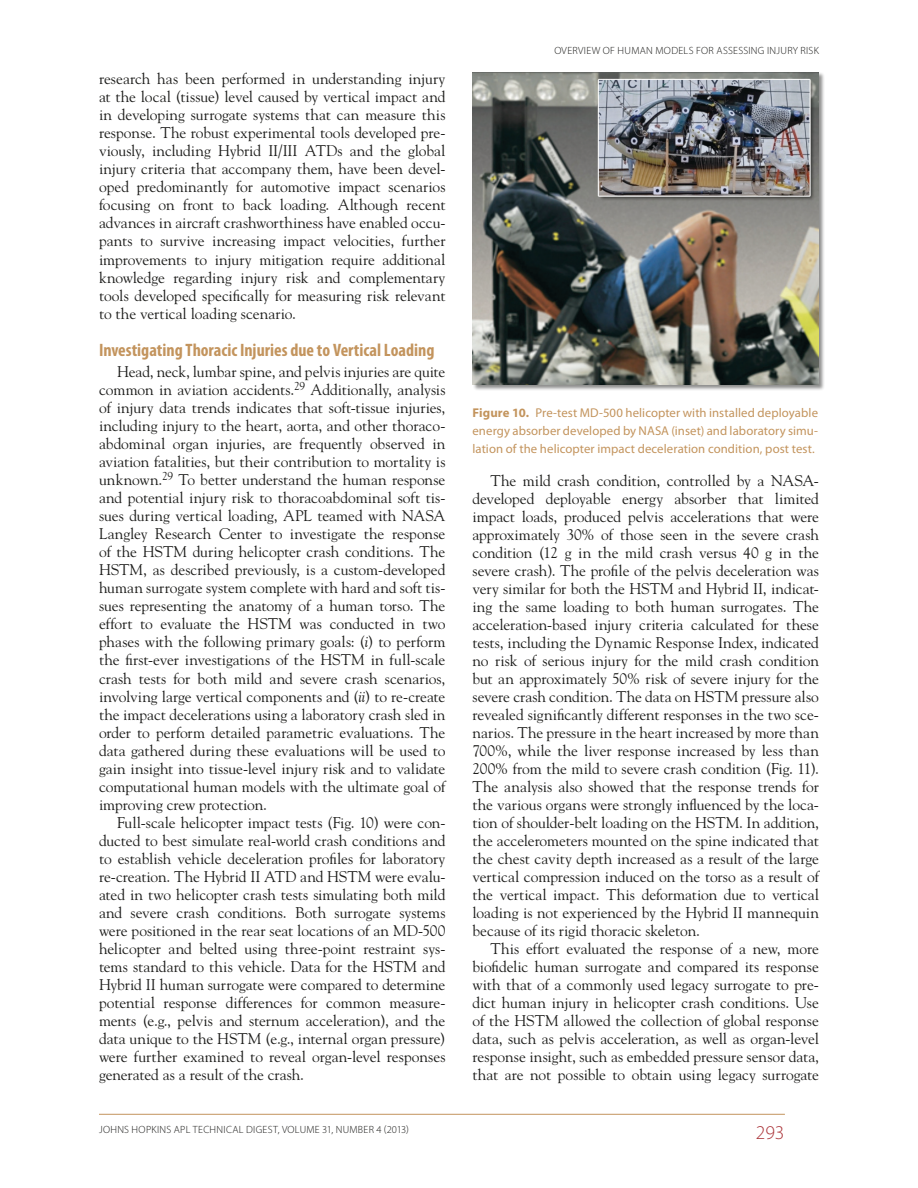
<style>
.page{position:relative;width:918px;height:1188px;background:#fff}
.page>*{position:absolute;margin:0;border:0;box-sizing:border-box;transform-origin:0 0}
.t1{font:300 19.5px "Myriad Pro";color:#ab3439}
.Head_2{font:700 condensed 18px "Myriad Pro";color:#c3945d}
.Body_Copy{font:15.45px/18px "Hopkins Goudy";letter-spacing:-.005em;color:#1c1c1a;text-align:justify}
.Figure_Caption{font:12.75px/18px "Myriad Pro";letter-spacing:.01em;color:#c3945d;text-align:justify}
.t2{font:300 10.5px "Myriad Pro";letter-spacing:.025em;color:#1c1c1a}
.s1{font-style:italic}
.s2{font-weight:700}
</style>
<div class="page">
<hr style="left:99px;top:1114px;width:686px;height:1px;background:#c3945d">
<div style="left:472px;top:72px;width:353px;height:319px;background:#1c1c1a;opacity:.5"></div>
<img style="left:472px;top:72px;width:346px;height:312px">
<p class="Body_Copy" style="left:99px;top:70px;width:348px">research has been performed in understanding injury at the local (tissue) level caused by vertical impact and in developing surrogate systems that can measure this response. The robust experimental tools developed pre&shy;viously, including Hybrid II/III ATDs and the global injury criteria that accompany them, have been devel&shy;oped predominantly for automotive impact scenarios focusing on front to back loading. Although recent advances in aircraft crashworthiness have enabled occu&shy;pants to survive increasing impact velocities, further improvements to injury mitigation require additional knowledge regarding injury risk and complementary tools developed specifically for measuring risk relevant to the vertical loading scenario.</p>
<p class="Head_2" style="left:99px;top:339px;width:337px">Investigating Thoracic Injuries due to Vertical Loading</p>
<p class="Body_Copy" style="left:99px;top:363px;width:348px;text-indent:18px">Head, neck, lumbar spine, and pelvis injuries are quite common in aviation accidents.<sup>29</sup> Additionally, analysis of injury data trends indicates that soft-tissue injuries, including injury to the heart, aorta, and other thoraco&shy;abdominal organ injuries, are frequently observed in aviation fatalities, but their contribution to mortality is unknown.<sup>29</sup> To better understand the human response and potential injury risk to thoracoabdominal soft tis&shy;sues during vertical loading, APL teamed with NASA Langley Research Center to investigate the response of the HSTM during helicopter crash conditions. The HSTM, as described previously, is a custom-developed human surrogate system complete with hard and soft tis&shy;sues representing the anatomy of a human torso. The effort to evaluate the HSTM was conducted in two phases with the following primary goals: (<span class="s1">i</span>) to perform the first-ever investigations of the HSTM in full-scale crash tests for both mild and severe crash scenarios, involving large vertical components and (<span class="s1">ii</span>) to re-create the impact decelerations using a laboratory crash sled in order to perform detailed parametric evaluations. The data gathered during these evaluations will be used to gain insight into tissue-level injury risk and to validate computational human models with the ultimate goal of improving crew protection.</p>
<p class="Body_Copy" style="left:99px;top:813px;width:348px;text-indent:18px">Full-scale helicopter impact tests (Fig. 10) were con&shy;ducted to best simulate real-world crash conditions and to establish vehicle deceleration profiles for laboratory re-creation. The Hybrid II ATD and HSTM were evalu&shy;ated in two helicopter crash tests simulating both mild and severe crash conditions. Both surrogate systems were positioned in the rear seat locations of an MD-500 helicopter and belted using three-point restraint sys&shy;tems standard to this vehicle. Data for the HSTM and Hybrid II human surrogate were compared to determine potential response differences for common measure&shy;ments (e.g., pelvis and sternum acceleration), and the data unique to the HSTM (e.g., internal organ pressure) were further examined to reveal organ-level responses generated as a result of the crash.</p>
<p class="t2" style="left:554px;top:45px;width:266px">OVERVIEW OF HUMAN MODELS FOR ASSESSING INJURY RISK</p>
<p class="Figure_Caption" style="left:472px;top:403px;width:347px"><span class="s2">Figure 10.</span> Pre-test MD-500 helicopter with installed deployable energy absorber developed by NASA (inset) and laboratory simu&shy;lation of the helicopter impact deceleration condition, post test.</p>
<p class="Body_Copy" style="left:472px;top:471px;width:348px;text-indent:18px">The mild crash condition, controlled by a NASA&shy;developed deployable energy absorber that limited impact loads, produced pelvis accelerations that were approximately 30% of those seen in the severe crash condition (12 g in the mild crash versus 40 g in the severe crash). The profile of the pelvis deceleration was very similar for both the HSTM and Hybrid II, indicat&shy;ing the same loading to both human surrogates. The acceleration-based injury criteria calculated for these tests, including the Dynamic Response Index, indicated no risk of serious injury for the mild crash condition but an approximately 50% risk of severe injury for the severe crash condition. The data on HSTM pressure also revealed significantly different responses in the two sce&shy;narios. The pressure in the heart increased by more than 700%, while the liver response increased by less than 200% from the mild to severe crash condition (Fig. 11).<br>The analysis also showed that the response trends for the various organs were strongly influenced by the loca&shy;tion of shoulder-belt loading on the HSTM. In addition, the accelerometers mounted on the spine indicated that the chest cavity depth increased as a result of the large vertical compression induced on the torso as a result of the vertical impact. This deformation due to vertical loading is not experienced by the Hybrid II mannequin because of its rigid thoracic skeleton.</p>
<p class="Body_Copy" style="left:472px;top:939px;width:348px;text-indent:18px">This effort evaluated the response of a new, more biofidelic human surrogate and compared its response with that of a commonly used legacy surrogate to pre&shy;dict human injury in helicopter crash conditions. Use of the HSTM allowed the collection of global response data, such as pelvis acceleration, as well as organ-level response insight, such as embedded pressure sensor data, that are not possible to obtain using legacy surrogate</p>
<p class="t2" style="left:99px;top:1123px;width:311px">JOHNS HOPKINS APL TECHNICAL DIGEST, VOLUME 31, NUMBER 4 (2013)</p>
<p class="t1" style="left:756px;top:1121px;width:30px">293</p>
</div>
